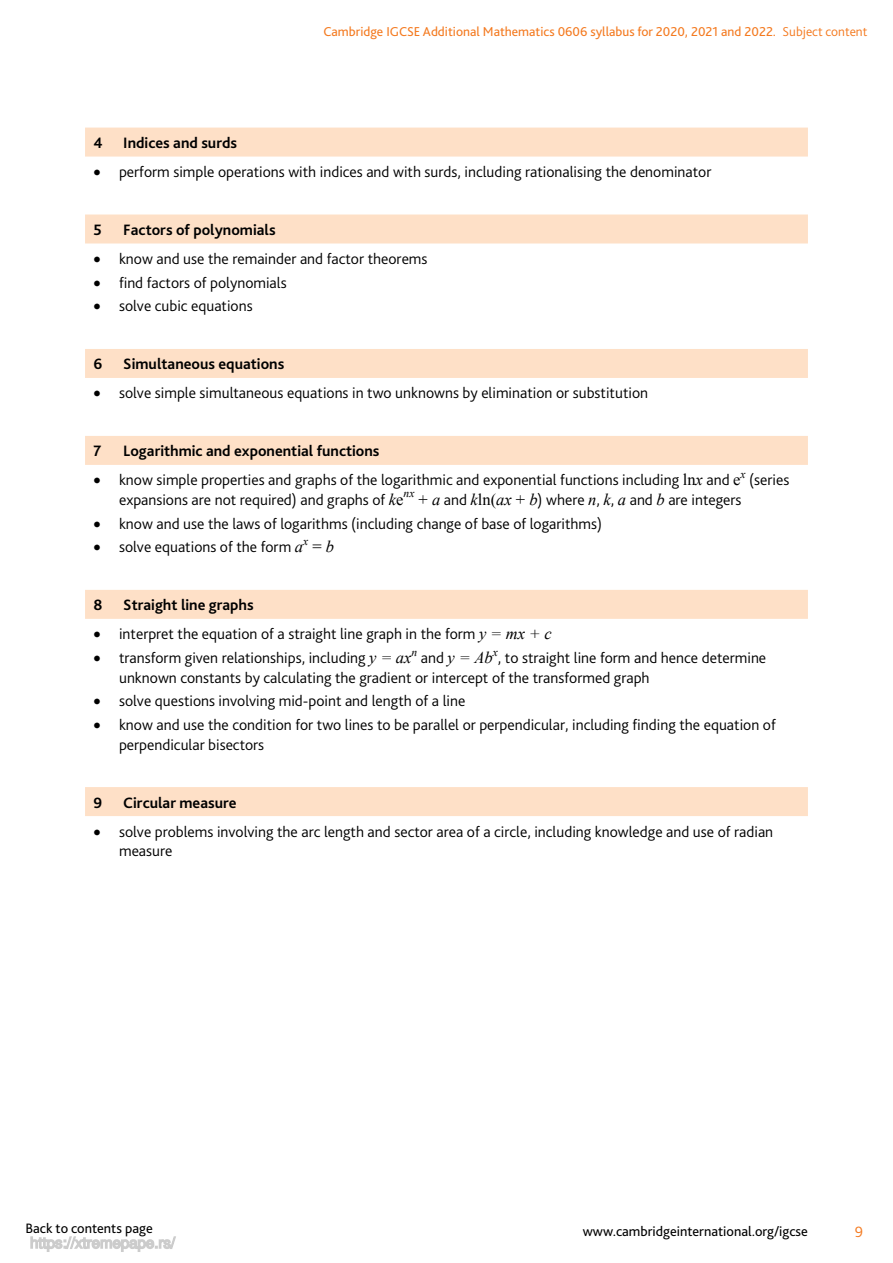
<style>
.page{position:relative;width:893px;height:1263px;background:#fff}
.page>*{position:absolute;margin:0;border:0;box-sizing:border-box;transform-origin:0 0}
.t1{font:16.5px "Times New Roman";color:#000}
.t2{font:300 15.75px/19.5px "Bliss Pro";color:#000}
.t3{font:700 15.75px "Bliss Pro";color:#000}
.t4{font:300 15.75px "Bliss Pro";color:#f47a20}
.t5{font:14.25px "Bliss Pro";color:#000}
.t6{font:13.5px "Bliss Pro";color:#f47a20}
.t7{font:italic 11.55px "Times New Roman";color:#000}
.s1{font-weight:300}
.s2{font-family:"Times New Roman";font-weight:400;font-size:16.5px}
.s3{font-family:"Times New Roman";font-weight:400;font-style:italic;font-size:16.5px}
.s4{font-style:italic}
</style>
<div class="page">
<svg style="left:85px;top:128px;width:723px;height:688px"></svg>
<svg style="left:30px;top:1236px;width:146px;height:16px"></svg>
<p class="t6" style="left:323px;top:26px;width:545px">Cambridge IGCSE Additional Mathematics 0606 syllabus for 2020, 2021 and 2022. <span class="s1">Subject content</span></p>
<p class="t3" style="left:94px;top:136px;width:11px">4</p>
<p class="t3" style="left:123px;top:136px;width:115px">Indices and surds</p>
<p class="t2" style="left:94px;top:163px;width:619px">• perform simple operations with indices and with surds, including rationalising the denominator</p>
<p class="t3" style="left:94px;top:223px;width:10px">5</p>
<p class="t3" style="left:123px;top:223px;width:154px">Factors of polynomials</p>
<p class="t2" style="left:94px;top:250px;width:335px">• know and use the remainder and factor theorems</p>
<p class="t2" style="left:94px;top:274px;width:195px">• find factors of polynomials</p>
<p class="t2" style="left:94px;top:297px;width:161px">• solve cubic equations</p>
<p class="t3" style="left:94px;top:357px;width:10px">6</p>
<p class="t3" style="left:123px;top:357px;width:162px">Simultaneous equations</p>
<p class="t2" style="left:94px;top:384px;width:556px">• solve simple simultaneous equations in two unknowns by elimination or substitution</p>
<p class="t3" style="left:94px;top:444px;width:9px">7</p>
<p class="t3" style="left:123px;top:444px;width:258px">Logarithmic and exponential functions</p>
<p class="t2" style="left:94px;top:471px;width:648px">• know simple properties and graphs of the logarithmic and exponential functions including <span class="s2">ln</span><span class="s3">x</span> and <span class="s2">e</span></p>
<p class="t7" style="left:741px;top:470px;width:7px">x</p>
<p class="t2" style="left:749px;top:471px;width:42px">(series</p>
<p class="t2" style="left:119px;top:491px;width:286px">expansions are not required) and graphs of <span class="s3">k</span><span class="s2">e</span></p>
<p class="t7" style="left:404px;top:489px;width:12px">nx</p>
<p class="t2" style="left:419px;top:491px;width:324px"><span class="s2">+</span> <span class="s3">a</span> and <span class="s3">k</span><span class="s2">ln(</span><span class="s3">ax</span> <span class="s2">+</span> <span class="s3">b</span>) where <span class="s3">n</span>, <span class="s3">k</span>, <span class="s3">a</span> and <span class="s3">b</span> are integers</p>
<p class="t2" style="left:94px;top:515px;width:510px">• know and use the laws of logarithms (including change of base of logarithms)</p>
<p class="t2" style="left:94px;top:538px;width:211px">• solve equations of the form <span class="s3">a</span></p>
<p class="t7" style="left:303px;top:537px;width:7px">x</p>
<p class="t1" style="left:312px;top:541px;width:23px">= <span class="s4">b</span></p>
<p class="t3" style="left:94px;top:598px;width:11px">8</p>
<p class="t3" style="left:123px;top:598px;width:132px">Straight line graphs</p>
<p class="t2" style="left:94px;top:625px;width:460px">• interpret the equation of a straight line graph in the form <span class="s3">y = mx + c</span></p>
<p class="t2" style="left:94px;top:649px;width:319px">• transform given relationships, including <span class="s3">y = ax</span></p>
<p class="t7" style="left:412px;top:648px;width:7px">n</p>
<p class="t2" style="left:421px;top:649px;width:347px">and <span class="s3">y = Ab</span> , to straight line form and hence determine</p>
<p class="t7" style="left:493px;top:648px;width:7px">x</p>
<p class="t2" style="left:119px;top:669px;width:532px">unknown constants by calculating the gradient or intercept of the transformed graph</p>
<p class="t2" style="left:94px;top:692px;width:373px">• solve questions involving mid-point and length of a line</p>
<p class="t2" style="left:119px;top:716px;width:658px;text-indent:-26px">• know and use the condition for two lines to be parallel or perpendicular, including finding the equation of perpendicular bisectors</p>
<p class="t3" style="left:94px;top:795px;width:10px">9</p>
<p class="t3" style="left:123px;top:795px;width:115px">Circular measure</p>
<p class="t2" style="left:119px;top:822px;width:656px;text-indent:-26px">• solve problems involving the arc length and sector area of a circle, including knowledge and use of radian measure</p>
<p class="t5" style="left:26px;top:1223px;width:129px">Back to contents page</p>
<p class="t5" style="left:583px;top:1225px;width:227px">www.cambridgeinternational.org/igcse</p>
<p class="t4" style="left:855px;top:1224px;width:10px">9</p>
</div>
